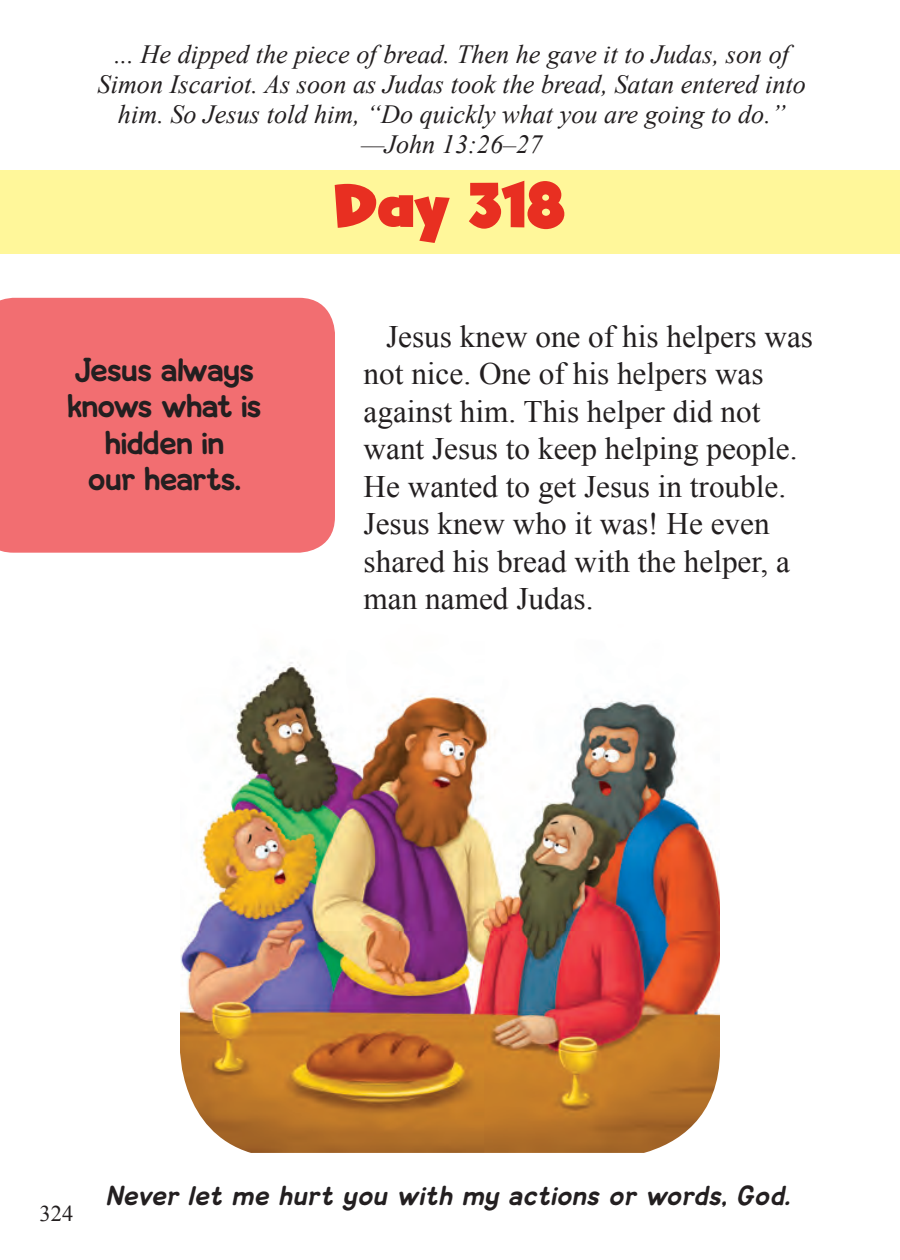
<style>
.page{position:relative;width:900px;height:1260px;background:#fff}
.page>*{position:absolute;margin:0;border:0;box-sizing:border-box;transform-origin:0 0}
.DATE{font:62.5px "Ghost Kid AOE Pro";color:#e82f21}
.BODY_COPY{font:31.25px/37.5px "Times New Roman";color:#231f20}
.CALL_OUT{font:30px "Loose";color:#231f20}
.SCRIPTURE_AT_TOP{font:italic 26.25px "Times New Roman";color:#231f20}
.THANK_YOU_BOTTOM_OF{font:italic 25px "Loose";letter-spacing:.05em;color:#231f20}
.t1{font:22.5px "Times New Roman";color:#231f20}
</style>
<div class="page">
<div style="left:0;top:171px;width:900px;height:83px;background:#fff79a"></div>
<div style="left:0;top:298px;width:335px;height:255px;background:#f26e71"></div>
<img style="left:180px;top:662px;width:540px;height:491px">
<p class="SCRIPTURE_AT_TOP" style="left:114px;top:36px;width:676px">... He dipped the piece of bread. Then he gave it to Judas, son of</p>
<p class="SCRIPTURE_AT_TOP" style="left:98px;top:66px;width:710px">Simon Iscariot. As soon as Judas took the bread, Satan entered into</p>
<p class="SCRIPTURE_AT_TOP" style="left:118px;top:96px;width:669px">him. So Jesus told him, “Do quickly what you are going to do.”</p>
<p class="SCRIPTURE_AT_TOP" style="left:361px;top:126px;width:183px">—John 13:26–27</p>
<p class="DATE" style="left:335px;top:165px;width:232px">Day 318</p>
<p class="CALL_OUT" style="left:75px;top:349px;width:181px">Jesus always</p>
<p class="CALL_OUT" style="left:68px;top:386px;width:195px">knows what is</p>
<p class="CALL_OUT" style="left:105px;top:422px;width:120px">hidden in</p>
<p class="CALL_OUT" style="left:89px;top:458px;width:154px">our hearts.</p>
<p class="BODY_COPY" style="left:364px;top:317px;width:451px;text-indent:22px">Jesus knew one of his helpers was not nice. One of his helpers was against him. This helper did not want Jesus to keep helping people.<br>He wanted to get Jesus in trouble.<br>Jesus knew who it was! He even shared his bread with the helper, a man named Judas.</p>
<p class="t1" style="left:40px;top:1199px;width:35px">324</p>
<p class="THANK_YOU_BOTTOM_OF" style="left:106px;top:1178px;width:685px">Never let me hurt you with my actions or words, God.</p>
</div>
